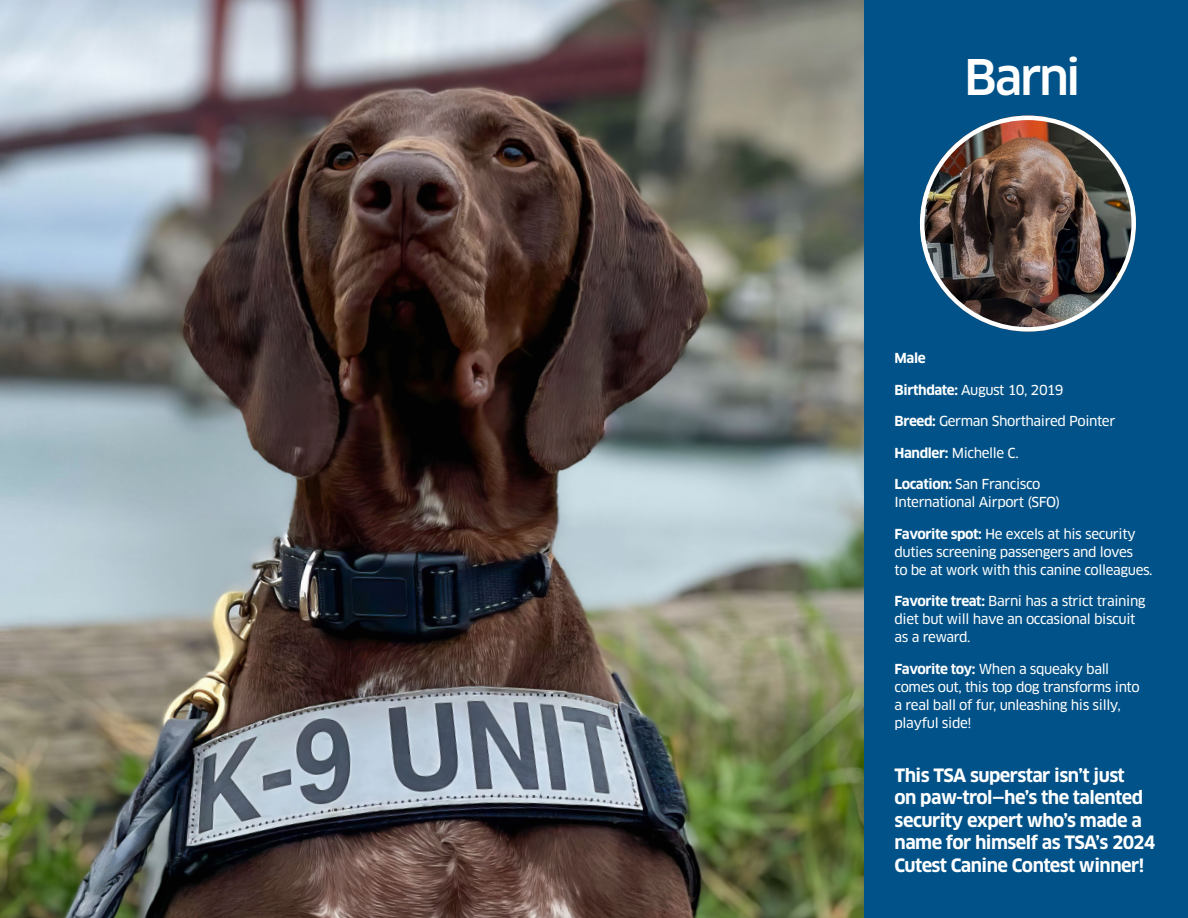
<style>
.page{position:relative;width:1188px;height:918px;background:#fff}
.page>*{position:absolute;margin:0;border:0;box-sizing:border-box;transform-origin:0 0}
.Dog_Name{font:500 48px "Clan OT";letter-spacing:-.055em;color:#fff}
.Dog_Bio_Statement{font:700 18px/22.5px "Clan OT";letter-spacing:-.03em;color:#fff}
.Dog_Bio{font:13.5px/18px "Clan OT News";letter-spacing:-.03em;color:#fff}
.Dog_Bio-2{font:700 13.5px "Clan OT";color:#fff}
.s1{font-family:"Clan OT";font-weight:700}
</style>
<div class="page">
<div style="left:864px;top:0;width:324px;height:918px;background:#005288"></div>
<img style="left:0;top:0;width:864px;height:918px">
<img style="left:920px;top:116px;width:216px;height:216px;border-radius:108px">
<h2 class="Dog_Name" style="left:964px;top:49px;width:118px">Barni</h2>
<p class="Dog_Bio-2" style="left:895px;top:350px;width:33px">Male</p>
<p class="Dog_Bio" style="left:895px;top:381px;width:171px"><span class="s1">Birthdate:</span> August 10, 2019</p>
<p class="Dog_Bio" style="left:895px;top:412px;width:222px"><span class="s1">Breed:</span> German Shorthaired Pointer</p>
<p class="Dog_Bio" style="left:895px;top:444px;width:126px"><span class="s1">Handler:</span> Michelle C.</p>
<p class="Dog_Bio" style="left:895px;top:475px;width:167px"><span class="s1">Location:</span> San Francisco<br>International Airport (SFO)</p>
<p class="Dog_Bio" style="left:895px;top:525px;width:260px"><span class="s1">Favorite spot:</span> He excels at his security duties screening passengers and loves<br>to be at work with this canine colleagues.</p>
<p class="Dog_Bio" style="left:895px;top:592px;width:253px"><span class="s1">Favorite treat:</span> Barni has a strict training diet but will have an occasional biscuit as a reward.</p>
<p class="Dog_Bio" style="left:895px;top:660px;width:247px"><span class="s1">Favorite toy:</span> When a squeaky ball comes out, this top dog transforms into a real ball of fur, unleashing his silly, playful side!</p>
<p class="Dog_Bio_Statement" style="left:895px;top:764px;width:262px">This TSA superstar isn’t just<br>on paw-trol—he’s the talented security expert who’s made a name for himself as TSA’s 2024<br>Cutest Canine Contest winner!</p>
</div>
